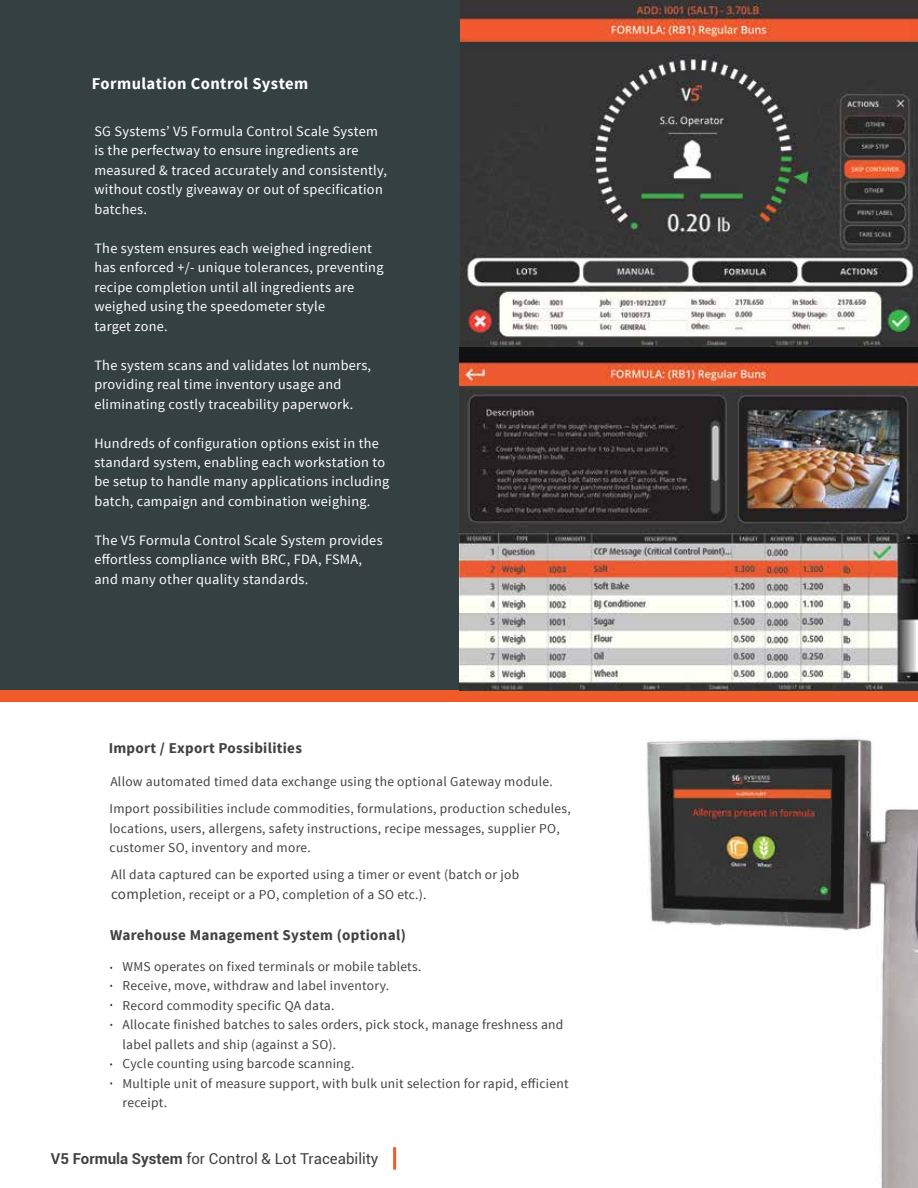
<style>
.page{position:relative;width:918px;height:1188px;background:#fff}
.page>*{position:absolute;margin:0;border:0;box-sizing:border-box;transform-origin:0 0}
.t1{font:700 16.5px "Source Sans Pro";letter-spacing:.025em;color:#fff}
.t2{font:700 15px "Source Sans Pro";letter-spacing:.02em;color:#414042}
.t3{font:15px "Roboto";color:#414042}
.t4{font:14.25px/19.5px "Source Sans Pro";letter-spacing:.02em;color:#fff}
.t5{font:13.5px/19.5px "Source Sans Pro";letter-spacing:.02em;color:#414042}
.s1{font-size:15px}
.s2{font-weight:700}
</style>
<div class="page">
<hr style="left:393px;top:1147px;width:3px;height:23px;background:#f15a29">
<div style="left:0;top:0;width:460px;height:691px;background:#354042"></div>
<div style="left:460px;top:0;width:458px;height:11px;background:#363536"></div>
<div style="left:0;top:690px;width:918px;height:12px;background:#f15a29"></div>
<img style="left:646px;top:738px;width:272px;height:450px">
<img style="left:459px;top:4px;width:459px;height:686px">
<p class="t1" style="left:92px;top:73px;width:218px">Formulation Control System</p>
<p class="t4" style="left:94px;top:121px;width:294px">SG Systems’ V5 Formula Control Scale System is the perfectway to ensure ingredients are measured &amp; traced accurately and consistently, without costly giveaway or out of specification batches.</p>
<p class="t4" style="left:94px;top:238px;width:291px">The system ensures each weighed ingredient has enforced +/- unique tolerances, preventing recipe completion until all ingredients are weighed using the speedometer style<br>target zone.</p>
<p class="t4" style="left:94px;top:355px;width:278px">The system scans and validates lot numbers, providing real time inventory usage and eliminating costly traceability paperwork.</p>
<p class="t4" style="left:94px;top:433px;width:297px">Hundreds of configuration options exist in the standard system, enabling each workstation to be setup to handle many applications including batch, campaign and combination weighing.</p>
<p class="t4" style="left:94px;top:531px;width:290px">The V5 Formula Control Scale System provides effortless compliance with BRC, FDA, FSMA, and many other quality standards.</p>
<p class="t2" style="left:109px;top:738px;width:195px">Import / Export Possibilities</p>
<p class="t5" style="left:110px;top:769px;width:463px;line-height:26.8px">Allow automated timed data exchange using the optional Gateway module.<br>Import possibilities include commodities, formulations, production schedules,</p>
<p class="t5" style="left:110px;top:819px;width:452px">locations, users, allergens, safety instructions, recipe messages, supplier PO, customer SO, inventory and more.</p>
<p class="t5" style="left:111px;top:865px;width:410px">All data captured can be exported using a timer or event (batch or job <span class="s1">compl</span>etion, receipt or a PO, completion of a SO etc.).</p>
<p class="t2" style="left:110px;top:925px;width:297px">Warehouse Management System (optional)</p>
<p class="t5" style="left:123px;top:957px;width:448px">WMS operates on fixed terminals or mobile tablets.<br>Receive, move, withdraw and label inventory.<br>Record commodity specific QA data.<br>Allocate finished batches to sales orders, pick stock, manage freshness and label pallets and ship (against a SO).<br>Cycle counting using barcode scanning.<br>Multiple unit of measure support, with bulk unit selection for rapid, efficient receipt.</p>
<p class="t3" style="left:51px;top:1148px;width:329px"><span class="s2">V5 Formula System</span> for Control &amp; Lot Traceability</p>
</div>
